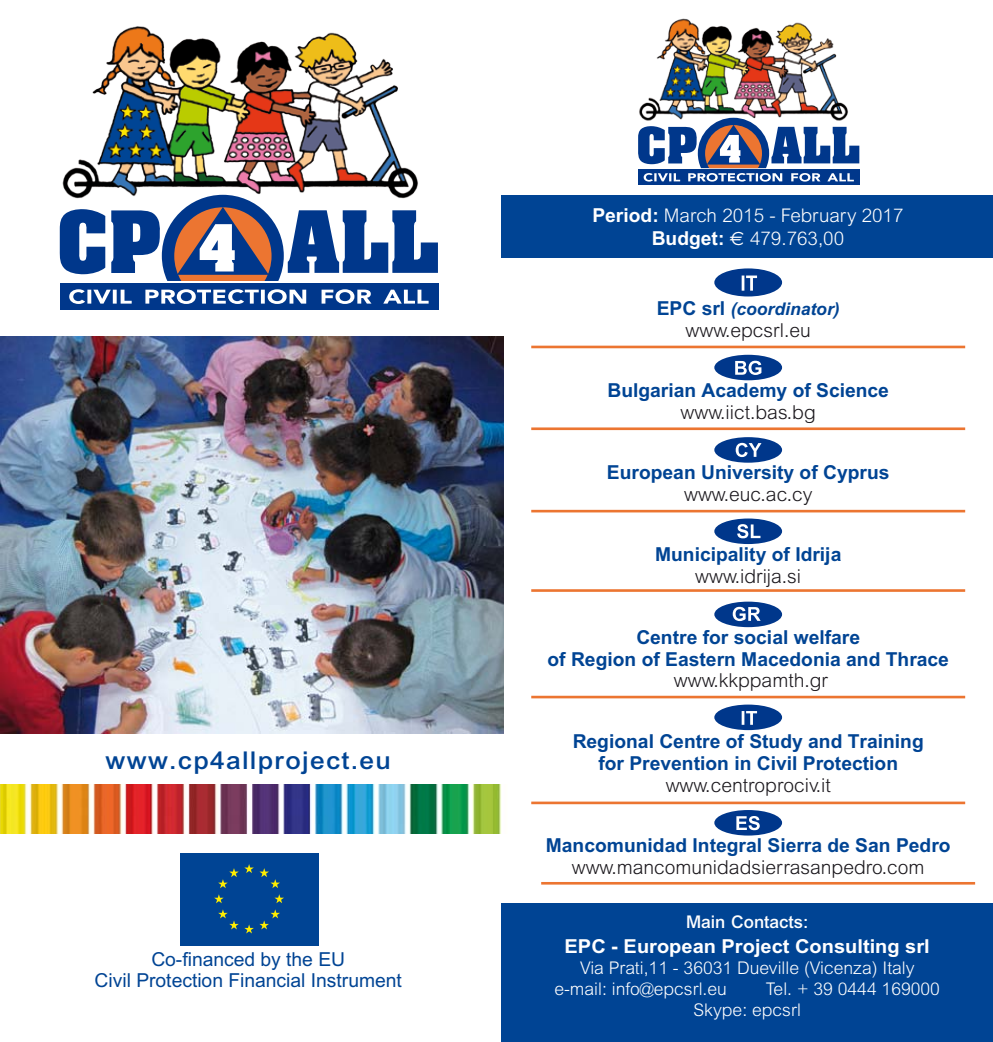
<style>
.page{position:relative;width:993px;height:1042px;background:#fff}
.page>*{position:absolute;margin:0;border:0;box-sizing:border-box;transform-origin:0 0}
.t1{font:500 24.5px "M Arial";letter-spacing:.05em;color:#004494;scale:1.08 1}
.t2{font:700 19.25px/21.9px "M Arial";color:#004494;text-align:center}
.t3{font:300 19.25px "Arial";color:#1a171c}
.t4{font:19.25px/21px "M Arial";color:#004494;text-align:center}
.t5{font:700 19.25px "M Arial";color:#fff;scale:1.04 1}
.t6{font:300 18.72px/23.1px "Arial";color:#fff;text-align:center}
.t7{font:300 17.5px/21px "Arial";color:#fff}
.t8{font:italic 700 17.5px "M Arial";color:#004494}
.t9{font:500 17.5px "M Arial";color:#fff}
.s1{font-family:"M Arial";font-weight:700;font-size:19.25px}
.s2{font-family:"Euro Sans";font-weight:400;font-size:19.25px}
.s3{font-style:normal;font-size:19.25px}
</style>
<div class="page">
<img style="left:62px;top:26px;width:356px;height:169px">
<svg style="left:60px;top:195px;width:378px;height:86px"></svg>
<div style="left:60px;top:283px;width:378px;height:27px;background:#00378b"></div>
<svg style="left:69px;top:289px;width:359px;height:15px"></svg>
<div style="left:180px;top:853px;width:138px;height:92px;background:#004494"></div>
<svg style="left:214px;top:894px;width:9px;height:9px"></svg>
<svg style="left:218px;top:909px;width:62px;height:24px"></svg>
<svg style="left:274px;top:894px;width:10px;height:9px"></svg>
<svg style="left:218px;top:864px;width:62px;height:24px"></svg>
<img style="left:0;top:336px;width:503px;height:398px">
<img style="left:0;top:785px;width:501px;height:48px">
<div style="left:501px;top:903px;width:491px;height:139px;background:#004494"></div>
<div style="left:501px;top:195px;width:491px;height:63px;background:#004494"></div>
<img style="left:639px;top:18px;width:209px;height:100px">
<div style="left:638px;top:170px;width:221px;height:15px;background:#00378b"></div>
<svg style="left:638px;top:118px;width:221px;height:64px"></svg>
<div style="left:714px;top:268px;width:67px;height:28px;background:#00378b;border-radius:50%"></div>
<svg style="left:741px;top:275px;width:15px;height:16px"></svg>
<div style="left:714px;top:355px;width:67px;height:25px;background:#00378b;border-radius:50%"></div>
<svg style="left:735px;top:361px;width:26px;height:14px"></svg>
<div style="left:714px;top:437px;width:67px;height:26px;background:#00378b;border-radius:50%"></div>
<svg style="left:735px;top:443px;width:26px;height:14px"></svg>
<div style="left:714px;top:518px;width:67px;height:26px;background:#00378b;border-radius:50%"></div>
<svg style="left:737px;top:524px;width:23px;height:14px"></svg>
<div style="left:714px;top:810px;width:67px;height:25px;background:#00378b;border-radius:50%"></div>
<svg style="left:736px;top:816px;width:23px;height:14px"></svg>
<div style="left:714px;top:601px;width:67px;height:26px;background:#00378b;border-radius:50%"></div>
<svg style="left:732px;top:607px;width:28px;height:14px"></svg>
<div style="left:714px;top:704px;width:67px;height:26px;background:#00378b;border-radius:50%"></div>
<svg style="left:741px;top:711px;width:15px;height:14px"></svg>
<hr style="left:531px;top:346px;width:433px;height:2px;background:#ec7531">
<hr style="left:531px;top:427px;width:433px;height:3px;background:#ec7531">
<hr style="left:531px;top:510px;width:433px;height:2px;background:#ec7531">
<hr style="left:531px;top:589px;width:433px;height:3px;background:#ec7531">
<hr style="left:531px;top:696px;width:433px;height:2px;background:#ec7531">
<hr style="left:541px;top:882px;width:433px;height:2px;background:#ec7531">
<hr style="left:531px;top:801px;width:433px;height:3px;background:#ec7531">
<p class="t1" style="left:106px;top:746px;width:265px">www.cp4allproject.eu</p>
<p class="t4" style="left:95px;top:949px;width:309px">Co-financed by the EU<br>Civil Protection Financial Instrument</p>
<p class="t6" style="left:592px;top:203px;width:312px"><span class="s1">Period:</span> March 2015 - February 2017<br><span class="s1">Budget:</span> <span class="s2">€</span> 479.763,00</p>
<p class="t8" style="left:656px;top:298px;width:184px"><span class="s3">EPC srl</span> (coordinator)</p>
<p class="t3" style="left:685px;top:319px;width:127px">www.epcsrl.eu</p>
<p class="t2" style="left:607px;top:379px;width:283px">Bulgarian Academy of Science</p>
<p class="t3" style="left:680px;top:401px;width:137px">www.iict.bas.bg</p>
<p class="t2" style="left:606px;top:461px;width:284px">European University of Cyprus</p>
<p class="t3" style="left:683px;top:483px;width:130px">www.euc.ac.cy</p>
<p class="t2" style="left:655px;top:543px;width:188px">Municipality of Idrija</p>
<p class="t3" style="left:695px;top:566px;width:107px">www.idrija.si</p>
<p class="t2" style="left:547px;top:626px;width:403px">Centre for social welfare<br>of Region of Eastern Macedonia and Thrace</p>
<p class="t3" style="left:673px;top:670px;width:155px">www.kkppamth.gr</p>
<p class="t2" style="left:572px;top:730px;width:352px">Regional Centre of Study and Training for Prevention in Civil Protection</p>
<p class="t3" style="left:665px;top:774px;width:166px">www.centroprociv.it</p>
<p class="t2" style="left:545px;top:834px;width:406px">Mancomunidad Integral Sierra de San Pedro</p>
<p class="t3" style="left:571px;top:856px;width:354px">www.mancomunidadsierrasanpedro.com</p>
<p class="t9" style="left:685px;top:912px;width:124px">Main Contacts:</p>
<p class="t5" style="left:564px;top:934px;width:352px">EPC - European Project Consulting srl</p>
<p class="t7" style="left:554px;top:957px;width:361px;text-indent:26px">Via Prati,11 - 36031 Dueville (Vicenza) Italy e-mail: info@epcsrl.eu</p>
<p class="t7" style="left:693px;top:978px;width:248px;text-indent:72px">Tel. + 39 0444 169000<br>Skype: epcsrl</p>
</div>
